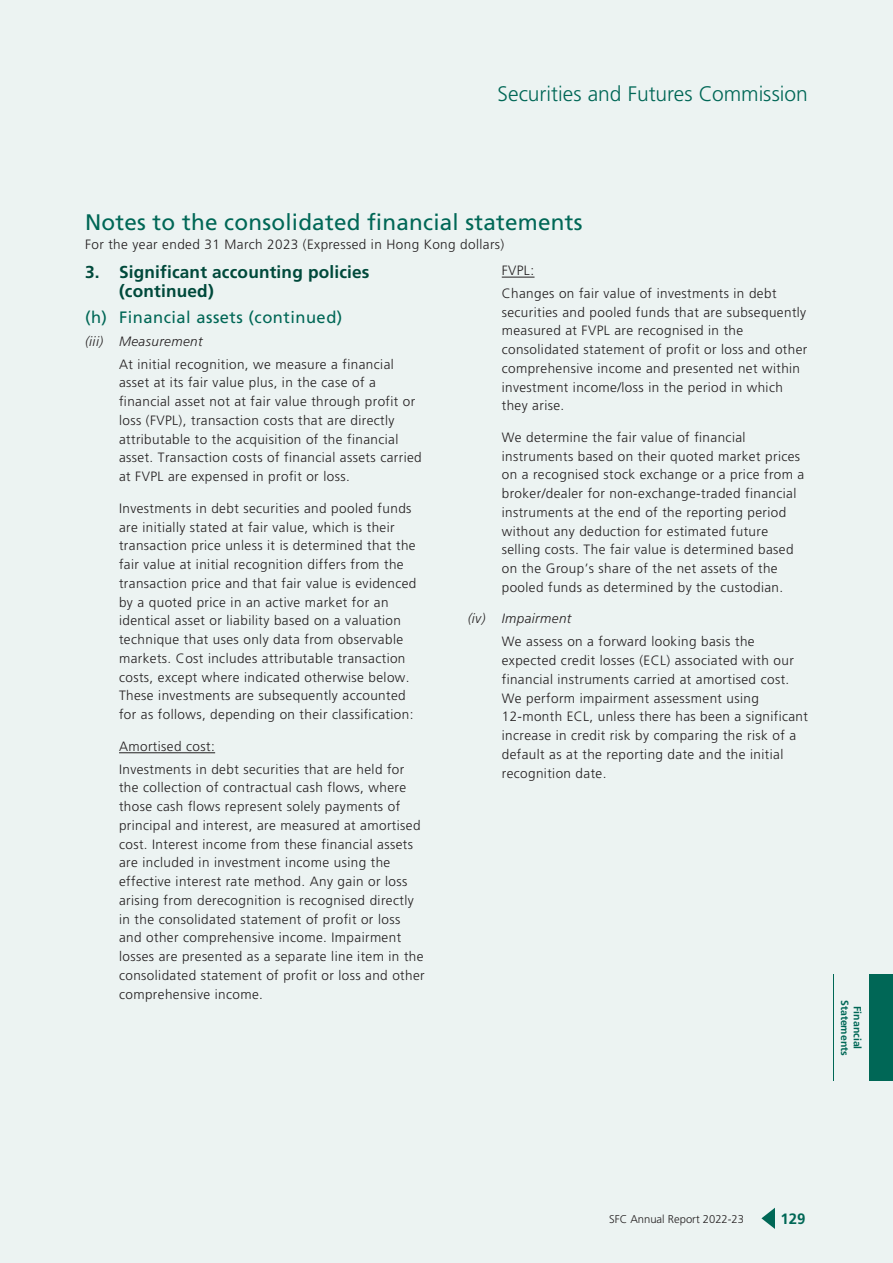
<style>
.page{position:relative;width:893px;height:1263px;background:#ecf3f2}
.page>*{position:absolute;margin:0;border:0;box-sizing:border-box;transform-origin:0 0}
.t1{font:22.5px "Frutiger LT Std";letter-spacing:.01em;color:#006756}
.t2{font:300 21px "Frutiger LT Std";color:#006756}
.t3{font:700 17.25px/18.8px "Frutiger LT Std";letter-spacing:.01em;color:#00493b}
.t4{font:16.5px "Frutiger LT Std";letter-spacing:.03em;color:#006756}
.t5{font:700 15px "Frutiger LT Std";color:#006756}
.t6{font:300 13.5px/18.8px "Frutiger LT Std";letter-spacing:.03em;color:#231f20}
.t7{font:300 11.25px "Frutiger LT Std";color:#231f20}
.t8{font:700 10.5px/12.6px "Frutiger LT Std";color:#006756;text-align:center}
.s1{font-style:italic}
</style>
<div class="page">
<svg style="left:761px;top:1208px;width:14px;height:21px"></svg>
<div style="left:869px;top:974px;width:24px;height:107px;background:#006756"></div>
<hr style="left:833px;top:974px;width:1px;height:107px;background:#006756">
<hr style="left:119px;top:752px;width:96px;height:1px;background:#231f20">
<hr style="left:502px;top:277px;width:32px;height:1px;background:#231f20">
<h2 class="t2" style="left:497px;top:82px;width:312px">Securities and Futures Commission</h2>
<p class="t1" style="left:85px;top:208px;width:499px">Notes to the consolidated financial statements</p>
<p class="t6" style="left:85px;top:235px;width:421px">For the year ended 31 March 2023 (Expressed in Hong Kong dollars)</p>
<p class="t3" style="left:119px;top:263px;width:252px;text-indent:-34px">3. Significant accounting policies (continued)</p>
<h1 class="t4" style="left:85px;top:307px;width:259px">(h) Financial assets (continued)</h1>
<p class="t6" style="left:119px;top:330px;width:276px;line-height:23px;text-indent:-34px"><span class="s1">(iii) Measurement<br></span>At initial recognition, we measure a financial</p>
<p class="t6" style="left:119px;top:374px;width:304px">asset at its fair value plus, in the case of a financial asset not at fair value through profit or loss (FVPL), transaction costs that are directly attributable to the acquisition of the financial asset. Transaction costs of financial assets carried at FVPL are expensed in profit or loss.</p>
<p class="t6" style="left:119px;top:499px;width:299px">Investments in debt securities and pooled funds are initially stated at fair value, which is their transaction price unless it is determined that the fair value at initial recognition differs from the transaction price and that fair value is evidenced by a quoted price in an active market for an identical asset or liability based on a valuation technique that uses only data from observable markets. Cost includes attributable transaction costs, except where indicated otherwise below.<br>These investments are subsequently accounted for as follows, depending on their classification:</p>
<p class="t6" style="left:119px;top:735px;width:287px;line-height:23px">Amortised cost:<br>Investments in debt securities that are held for</p>
<p class="t6" style="left:119px;top:778px;width:307px">the collection of contractual cash flows, where those cash flows represent solely payments of principal and interest, are measured at amortised cost. Interest income from these financial assets are included in investment income using the effective interest rate method. Any gain or loss arising from derecognition is recognised directly in the consolidated statement of profit or loss and other comprehensive income. Impairment losses are presented as a separate line item in the consolidated statement of profit or loss and other comprehensive income.</p>
<p class="t6" style="left:502px;top:259px;width:276px;line-height:23px">FVPL:<br>Changes on fair value of investments in debt</p>
<p class="t6" style="left:502px;top:303px;width:307px">securities and pooled funds that are subsequently measured at FVPL are recognised in the consolidated statement of profit or loss and other comprehensive income and presented net within investment income/loss in the period in which they arise.</p>
<p class="t6" style="left:502px;top:428px;width:304px">We determine the fair value of financial instruments based on their quoted market prices on a recognised stock exchange or a price from a broker/dealer for non-exchange-traded financial instruments at the end of the reporting period without any deduction for estimated future selling costs. The fair value is determined based on the Group’s share of the net assets of the pooled funds as determined by the custodian.</p>
<p class="t6" style="left:502px;top:607px;width:254px;line-height:23px;text-indent:-34px"><span class="s1">(iv) Impairment<br></span>We assess on a forward looking basis the</p>
<p class="t6" style="left:502px;top:651px;width:308px">expected credit losses (ECL) associated with our financial instruments carried at amortised cost.<br>We perform impairment assessment using 12-month ECL, unless there has been a significant increase in credit risk by comparing the risk of a default as at the reporting date and the initial recognition date.</p>
<p class="t8" style="left:864px;top:1000px;width:58px;rotate:90deg">Financial<br>Statements</p>
<p class="t7" style="left:609px;top:1212px;width:137px">SFC Annual Report 2022-23</p>
<p class="t5" style="left:780px;top:1210px;width:27px">129</p>
</div>
